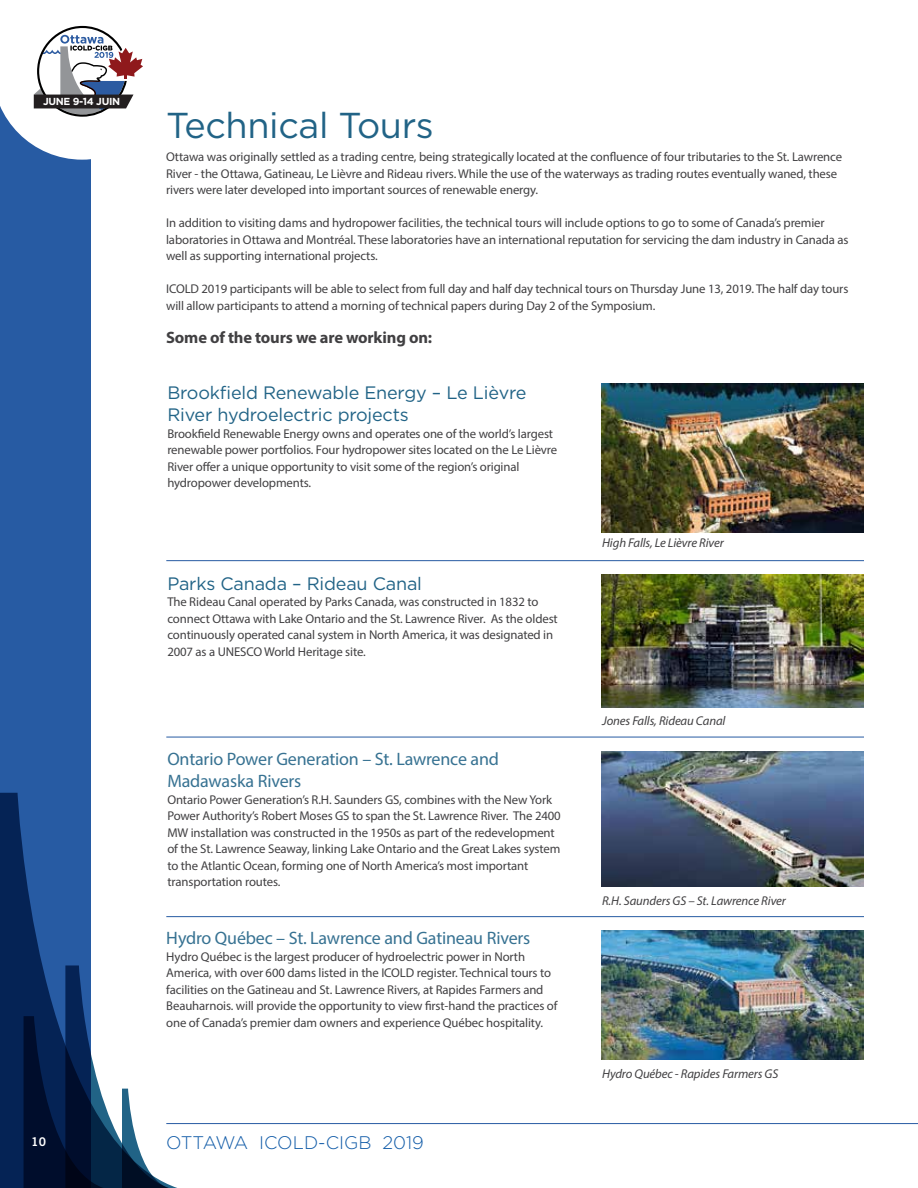
<style>
.page{position:relative;width:918px;height:1188px;background:#fff}
.page>*{position:absolute;margin:0;border:0;box-sizing:border-box;transform-origin:0 0}
.t1{font:36px "Gotham";letter-spacing:-.01em;color:#216386}
.t2{font:300 18.15px "Gotham";color:#125ca8}
.t3{font:18px/22.5px "Myriad Pro";letter-spacing:-.01em;color:#377292}
.t4{font:18px/22.5px "Gotham";letter-spacing:-.01em;color:#216386}
.t5{font:700 16.5px "Myriad Pro";letter-spacing:-.01em;color:#414042}
.t6{font:12.75px/16.5px "Myriad Pro";letter-spacing:-.01em;color:#414042}
.t7{font:italic 12.75px "Myriad Pro";letter-spacing:-.01em;color:#414042}
.t8{font:12px "Trade Gothic Bold Two";color:#fff}
.t9{font:700 10.2px "Gotham";letter-spacing:-.03em;color:#fff}
</style>
<div class="page">
<div style="left:0;top:59px;width:91px;height:1129px;background:#275ba3"></div>
<svg style="left:0;top:793px;width:219px;height:395px"></svg>
<svg style="left:24px;top:965px;width:188px;height:223px"></svg>
<svg style="left:0;top:25px;width:143px;height:135px"></svg>
<hr style="left:166px;top:1123px;width:752px;height:1px;background:#275ba3">
<img style="left:602px;top:931px;width:262px;height:128px">
<img style="left:602px;top:384px;width:262px;height:149px">
<img style="left:602px;top:575px;width:262px;height:133px">
<img style="left:602px;top:751px;width:262px;height:135px">
<hr style="left:166px;top:560px;width:698px;height:1px;background:#275ba3">
<hr style="left:166px;top:737px;width:698px;height:1px;background:#275ba3">
<hr style="left:166px;top:916px;width:698px;height:1px;background:#275ba3">
<p class="t9" style="left:43px;top:95px;width:79px">JUNE 9-14 JUIN</p>
<p class="t8" style="left:31px;top:1134px;width:16px">10</p>
<h1 class="t1" style="left:166px;top:105px;width:269px">Technical Tours</h1>
<p class="t6" style="left:166px;top:149px;width:678px">Ottawa was originally settled as a trading centre, being strategically located at the confluence of four tributaries to the St. Lawrence<br>River - the Ottawa, Gatineau, Le Lièvre and Rideau rivers. While the use of the waterways as trading routes eventually waned, these rivers were later developed into important sources of renewable energy.</p>
<p class="t6" style="left:166px;top:215px;width:684px">In addition to visiting dams and hydropower facilities, the technical tours will include options to go to some of Canada’s premier laboratories in Ottawa and Montréal. These laboratories have an international reputation for servicing the dam industry in Canada as well as supporting international projects.</p>
<p class="t6" style="left:166px;top:281px;width:684px">ICOLD 2019 participants will be able to select from full day and half day technical tours on Thursday June 13, 2019. The half day tours will allow participants to attend a morning of technical papers during Day 2 of the Symposium.</p>
<p class="t5" style="left:166px;top:327px;width:268px">Some of the tours we are working on:</p>
<h3 class="t4" style="left:167px;top:381px;width:361px">Brookfield Renewable Energy – Le Lièvre<br>River hydroelectric projects</h3>
<p class="t6" style="left:167px;top:425px;width:391px">Brookfield Renewable Energy owns and operates one of the world’s largest renewable power portfolios. Four hydropower sites located on the Le Lièvre River offer a unique opportunity to visit some of the region’s original hydropower developments.</p>
<h3 class="t4" style="left:167px;top:572px;width:256px">Parks Canada – Rideau Canal</h3>
<p class="t6" style="left:167px;top:594px;width:392px">The Rideau Canal operated by Parks Canada, was constructed in 1832 to connect Ottawa with Lake Ontario and the St. Lawrence River. As the oldest continuously operated canal system in North America, it was designated in 2007 as a UNESCO World Heritage site.</p>
<h3 class="t3" style="left:167px;top:747px;width:333px">Ontario Power Generation – St. Lawrence and<br>Madawaska Rivers</h3>
<p class="t6" style="left:167px;top:791px;width:395px">Ontario Power Generation’s R.H. Saunders GS, combines with the New York Power Authority’s Robert Moses GS to span the St. Lawrence River. The 2400<br>MW installation was constructed in the 1950s as part of the redevelopment of the St. Lawrence Seaway, linking Lake Ontario and the Great Lakes system to the Atlantic Ocean, forming one of North America’s most important transportation routes.</p>
<h3 class="t3" style="left:166px;top:927px;width:366px">Hydro Québec – St. Lawrence and Gatineau Rivers</h3>
<p class="t6" style="left:166px;top:948px;width:393px">Hydro Québec is the largest producer of hydroelectric power in North America, with over 600 dams listed in the ICOLD register. Technical tours to facilities on the Gatineau and St. Lawrence Rivers, at Rapides Farmers and Beauharnois. will provide the opportunity to view first-hand the practices of one of Canada’s premier dam owners and experience Québec hospitality.</p>
<h2 class="t2" style="left:166px;top:1133px;width:259px">OTTAWA ICOLD-CIGB 2019</h2>
<p class="t7" style="left:602px;top:535px;width:123px">High Falls, Le Lièvre River</p>
<p class="t7" style="left:602px;top:713px;width:125px">Jones Falls, Rideau Canal</p>
<p class="t7" style="left:602px;top:892px;width:185px">R.H. Saunders GS – St. Lawrence River</p>
<p class="t7" style="left:602px;top:1066px;width:178px">Hydro Québec - Rapides Farmers GS</p>
</div>
